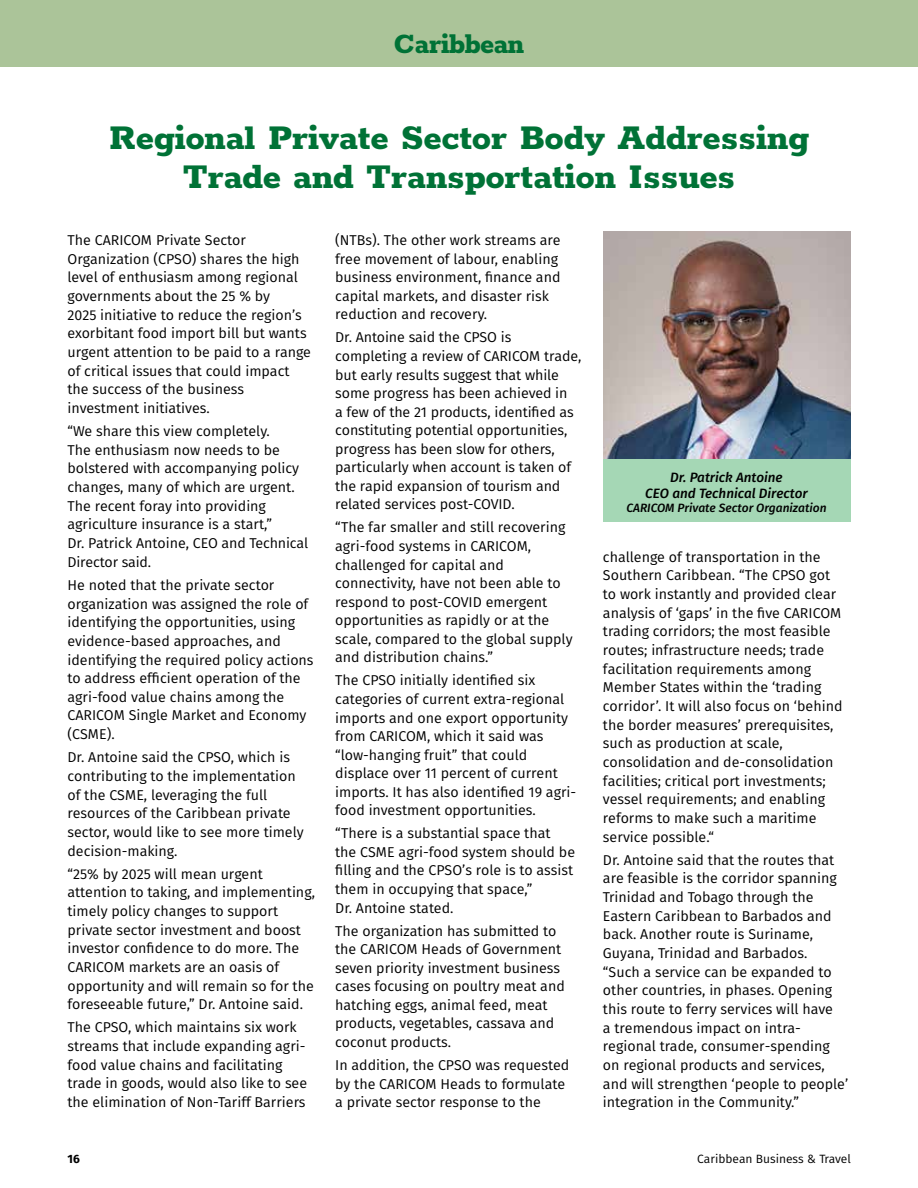
<style>
.page{position:relative;width:918px;height:1188px;background:#fff}
.page>*{position:absolute;margin:0;border:0;box-sizing:border-box;transform-origin:0 0}
.t1{font:800 39px/39px "Rokkitt";color:#007236;text-align:center}
.t2{font:800 31.5px "Rokkitt";letter-spacing:-.01em;color:#007236;scale:.95 1}
.t3{font:14.25px/18.6px "Fira Sans";color:#000}
.t4{font:italic 500 13.5px/16.5px "Fira Sans";color:#000;text-align:center}
.t5{font:italic 500 12px "Fira Sans";color:#000}
.t6{font:12px "Fira Sans";color:#000}
.t7{font:700 12px "Fira Sans";color:#000}
</style>
<div class="page">
<div style="left:0;top:0;width:918px;height:68px;background:#abc499"></div>
<img style="left:604px;top:232px;width:246px;height:227px">
<div style="left:603px;top:459px;width:247px;height:63px;background:#a5d7b5"></div>
<h2 class="t2" style="left:394px;top:19px;width:139px">Caribbean</h2>
<h1 class="t1" style="left:109px;top:115px;width:702px">Regional Private Sector Body Addressing<br>Trade and Transportation Issues</h1>
<p class="t3" style="left:68px;top:231px;width:245px">The CARICOM Private Sector Organization (CPSO) shares the high level of enthusiasm among regional governments about the 25 % by<br>2025 initiative to reduce the region’s exorbitant food import bill but wants urgent attention to be paid to a range of critical issues that could impact the success of the business investment initiatives.</p>
<p class="t3" style="left:68px;top:422px;width:242px">“We share this view completely.<br>The enthusiasm now needs to be bolstered with accompanying policy changes, many of which are urgent.<br>The recent foray into providing agriculture insurance is a start,”<br>Dr. Patrick Antoine, CEO and Technical<br>Director said.</p>
<p class="t3" style="left:68px;top:575px;width:248px">He noted that the private sector organization was assigned the role of identifying the opportunities, using evidence-based approaches, and identifying the required policy actions to address efficient operation of the agri-food value chains among the<br>CARICOM Single Market and Economy (CSME).</p>
<p class="t3" style="left:68px;top:748px;width:238px">Dr. Antoine said the CPSO, which is contributing to the implementation of the CSME, leveraging the full resources of the Caribbean private sector, would like to see more timely decision-making.</p>
<p class="t3" style="left:68px;top:864px;width:249px">“25% by 2025 will mean urgent attention to taking, and implementing, timely policy changes to support private sector investment and boost investor confidence to do more. The CARICOM markets are an oasis of opportunity and will remain so for the foreseeable future,” Dr. Antoine said.</p>
<p class="t3" style="left:68px;top:1018px;width:241px">The CPSO, which maintains six work streams that include expanding agri&shy;food value chains and facilitating trade in goods, would also like to see the elimination of Non-Tariff Barriers</p>
<p class="t3" style="left:335px;top:231px;width:227px">(NTBs). The other work streams are free movement of labour, enabling business environment, finance and capital markets, and disaster risk reduction and recovery.</p>
<p class="t3" style="left:335px;top:328px;width:248px">Dr. Antoine said the CPSO is completing a review of CARICOM trade, but early results suggest that while some progress has been achieved in<br>a few of the 21 products, identified as constituting potential opportunities, progress has been slow for others, particularly when account is taken of the rapid expansion of tourism and related services post-COVID.</p>
<p class="t3" style="left:335px;top:518px;width:239px">“The far smaller and still recovering agri-food systems in CARICOM, challenged for capital and connectivity, have not been able to respond to post-COVID emergent opportunities as rapidly or at the scale, compared to the global supply and distribution chains.”</p>
<p class="t3" style="left:335px;top:671px;width:242px">The CPSO initially identified six categories of current extra-regional imports and one export opportunity from CARICOM, which it said was “low-hanging fruit” that could displace over 11 percent of current imports. It has also identified 19 agri&shy;food investment opportunities.</p>
<p class="t3" style="left:335px;top:824px;width:241px">“There is a substantial space that the CSME agri-food system should be filling and the CPSO’s role is to assist them in occupying that space,”<br>Dr. Antoine stated.</p>
<p class="t3" style="left:335px;top:921px;width:231px">The organization has submitted to the CARICOM Heads of Government seven priority investment business cases focusing on poultry meat and hatching eggs, animal feed, meat products, vegetables, cassava and coconut products.</p>
<p class="t3" style="left:335px;top:1055px;width:236px">In addition, the CPSO was requested by the CARICOM Heads to formulate a private sector response to the</p>
<p class="t4" style="left:645px;top:468px;width:164px">Dr. Patrick Antoine<br>CEO and Technical Director</p>
<p class="t5" style="left:626px;top:499px;width:202px">CARICOM Private Sector Organization</p>
<p class="t3" style="left:603px;top:547px;width:241px">challenge of transportation in the Southern Caribbean. “The CPSO got to work instantly and provided clear analysis of ‘gaps’ in the five CARICOM trading corridors; the most feasible routes; infrastructure needs; trade facilitation requirements among Member States within the ‘trading corridor’. It will also focus on ‘behind the border measures’ prerequisites, such as production at scale, consolidation and de-consolidation facilities; critical port investments; vessel requirements; and enabling reforms to make such a maritime service possible.“</p>
<p class="t3" style="left:603px;top:850px;width:247px">Dr. Antoine said that the routes that are feasible is the corridor spanning Trinidad and Tobago through the Eastern Caribbean to Barbados and back. Another route is Suriname, Guyana, Trinidad and Barbados.<br>“Such a service can be expanded to other countries, in phases. Opening this route to ferry services will have<br>a tremendous impact on intra&shy;regional trade, consumer-spending on regional products and services, and will strengthen ‘people to people’ integration in the Community.”</p>
<p class="t7" style="left:68px;top:1148px;width:14px">16</p>
<p class="t6" style="left:697px;top:1150px;width:155px">Caribbean Business &amp; Travel</p>
</div>
